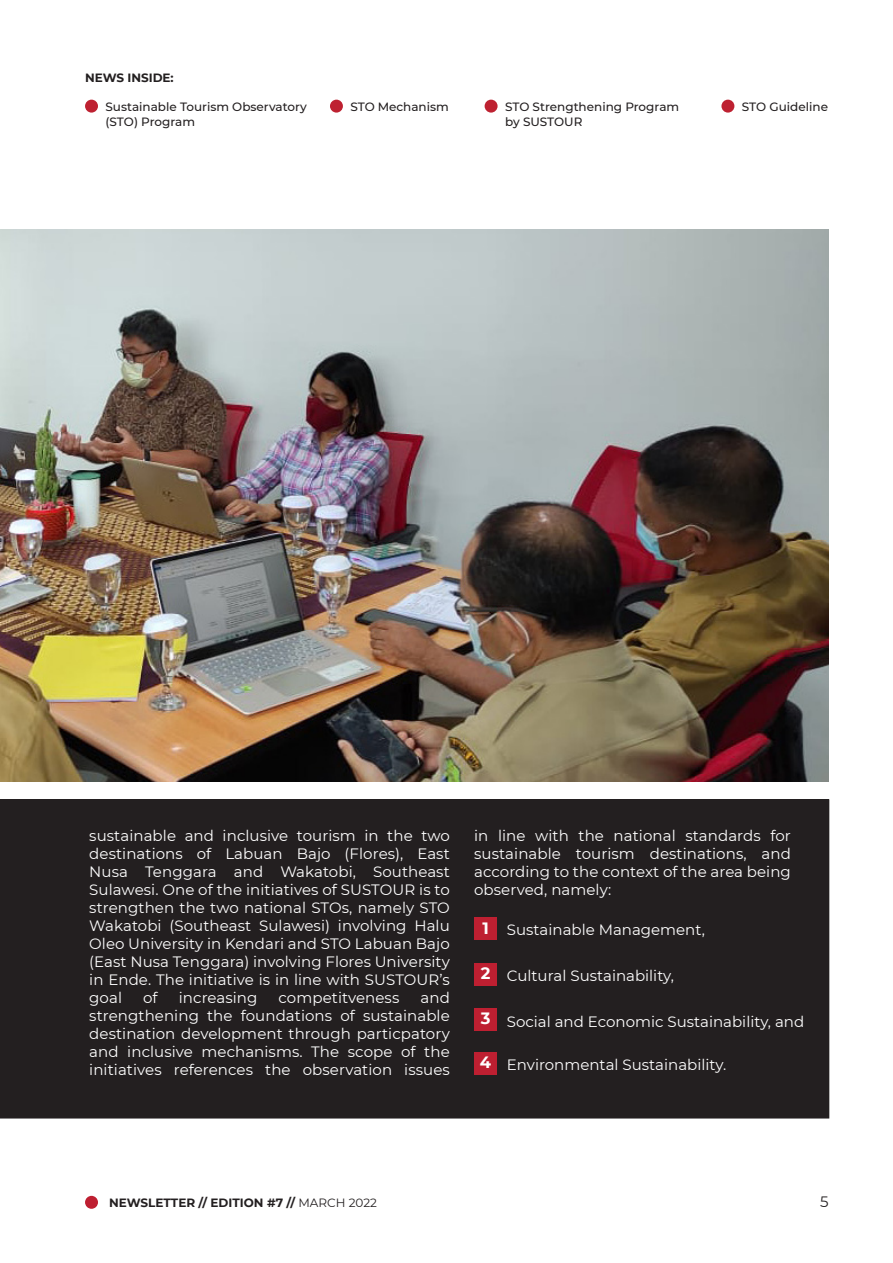
<style>
.page{position:relative;width:893px;height:1263px;background:#fff}
.page>*{position:absolute;margin:0;border:0;box-sizing:border-box;transform-origin:0 0}
.t1{font:700 16.35px "Montserrat";color:#fff}
.t2{font:15px/18px "Montserrat";color:#fff;text-align:justify}
.t3{font:15px "Montserrat";color:#231f20}
.t4{font:500 12px/14.4px "Montserrat";color:#231f20}
.t5{font:700 12px "Montserrat";color:#231f20}
.s1{font-weight:400}
</style>
<div class="page">
<div style="left:85px;top:1196px;width:13px;height:13px;background:#be1f31;border-radius:50%"></div>
<div style="left:0;top:799px;width:829px;height:319px;background:#231f20"></div>
<img style="left:0;top:230px;width:829px;height:552px">
<div style="left:474px;top:918px;width:23px;height:22px;background:#be1f31"></div>
<div style="left:474px;top:963px;width:23px;height:22px;background:#be1f31"></div>
<div style="left:474px;top:1008px;width:23px;height:22px;background:#be1f31"></div>
<div style="left:474px;top:1052px;width:23px;height:22px;background:#be1f31"></div>
<div style="left:85px;top:100px;width:13px;height:13px;background:#be2131;border-radius:50%"></div>
<div style="left:330px;top:100px;width:13px;height:13px;background:#be2131;border-radius:50%"></div>
<div style="left:485px;top:100px;width:13px;height:13px;background:#be2131;border-radius:50%"></div>
<div style="left:721px;top:100px;width:13px;height:13px;background:#be2131;border-radius:50%"></div>
<p class="t5" style="left:85px;top:69px;width:90px">NEWS INSIDE:</p>
<p class="t4" style="left:106px;top:99px;width:203px">Sustainable Tourism Observatory (STO) Program</p>
<p class="t4" style="left:350px;top:99px;width:100px">STO Mechanism</p>
<p class="t4" style="left:505px;top:99px;width:176px">STO Strengthening Program by SUSTOUR</p>
<p class="t4" style="left:742px;top:99px;width:88px">STO Guideline</p>
<p class="t2" style="left:89px;top:826px;width:362px">sustainable and inclusive tourism in the two destinations of Labuan Bajo (Flores), East Nusa Tenggara and Wakatobi, Southeast Sulawesi. One of the initiatives of SUSTOUR is to strengthen the two national STOs, namely STO Wakatobi (Southeast Sulawesi) involving Halu Oleo University in Kendari and STO Labuan Bajo (East Nusa Tenggara) involving Flores University in Ende. The initiative is in line with SUSTOUR’s goal</p>
<p class="t2" style="left:143px;top:988px;width:16px">of</p>
<p class="t2" style="left:179px;top:988px;width:80px">increasing</p>
<p class="t2" style="left:279px;top:988px;width:122px">competitveness</p>
<p class="t2" style="left:89px;top:988px;width:362px;text-indent:331px">and strengthening the foundations of sustainable destination development through particpatory and inclusive mechanisms. The scope of the initiatives references the observation issues</p>
<p class="t2" style="left:474px;top:826px;width:318px">in line with the national standards for sustainable tourism destinations, and according to the context of the area being observed, namely:</p>
<p class="t1" style="left:482px;top:916px;width:8px">1</p>
<p class="t1" style="left:481px;top:961px;width:11px">2</p>
<p class="t1" style="left:481px;top:1006px;width:11px">3</p>
<p class="t1" style="left:480px;top:1050px;width:13px">4</p>
<p class="t2" style="left:507px;top:920px;width:199px">Sustainable Management,</p>
<p class="t2" style="left:507px;top:966px;width:169px">Cultural Sustainability,</p>
<p class="t2" style="left:507px;top:1012px;width:299px">Social and Economic Sustainability, and</p>
<p class="t2" style="left:507px;top:1055px;width:221px">Environmental Sustainability.</p>
<p class="t5" style="left:109px;top:1194px;width:269px">NEWSLETTER // EDITION #7 // <span class="s1">MARCH 2022</span></p>
<p class="t3" style="left:820px;top:1192px;width:10px">5</p>
</div>
